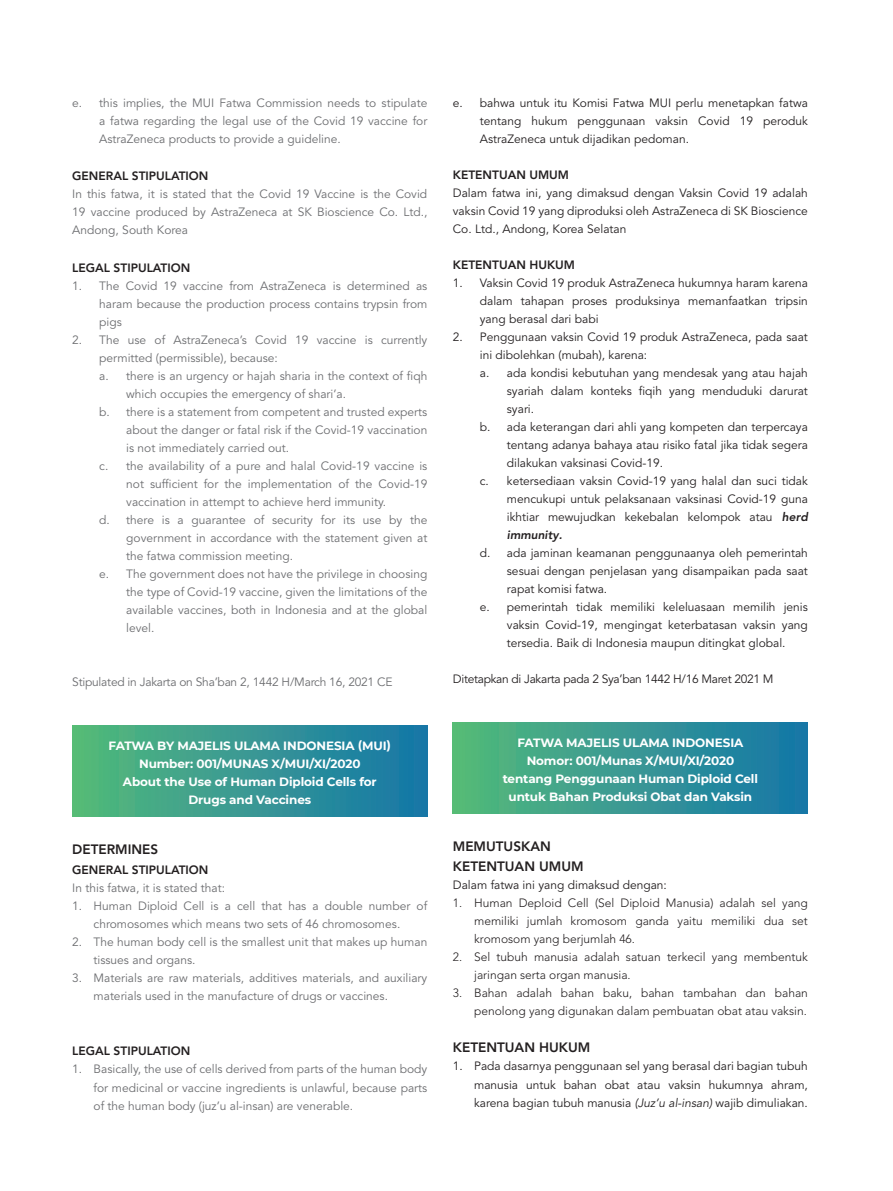
<style>
.page{position:relative;width:893px;height:1191px;background:#fff}
.page>*{position:absolute;margin:0;border:0;box-sizing:border-box;transform-origin:0 0}
.t1{font:800 13.5px/19.5px "Avenir LT Std";color:#231f20}
.t2{font:12px/18px "Avenir LT Std";color:#6c6d70;text-align:justify}
.t3{font:12px/18px "Avenir LT Std";color:#231f20;text-align:justify}
.t4{font:300 12px/18px "Avenir LT Std";color:#231f20;text-align:justify}
.t5{font:700 12px/18px "Montserrat";letter-spacing:-.01em;color:#fff;text-align:center}
.t6{font:800 12px "Avenir LT Std";color:#231f20}
.t7{font:12px "Avenir LT Std";letter-spacing:-.02em;color:#6c6d70}
.t8{font:12px "Avenir LT Std";letter-spacing:-.025em;color:#231f20}
.t9{font:italic 800 12px "Avenir LT Std";color:#231f20}
.s1{font-weight:800;font-style:italic}
.s2{font-style:italic}
</style>
<div class="page">
<div style="left:453px;top:722px;width:355px;height:92px;background:linear-gradient(to right,#57bb7a,#1575aa)"></div>
<div style="left:72px;top:725px;width:355px;height:92px;background:linear-gradient(to right,#57bb7a,#1675aa)"></div>
<p class="t2" style="left:99px;top:94px;width:330px;text-indent:-27px">e. this implies, the MUI Fatwa Commission needs to stipulate a fatwa regarding the legal use of the Covid 19 vaccine for AstraZeneca products to provide a guideline.</p>
<p class="t6" style="left:72px;top:169px;width:138px">GENERAL STIPULATION</p>
<p class="t2" style="left:72px;top:186px;width:357px">In this fatwa, it is stated that the Covid 19 Vaccine is the Covid 19 vaccine produced by AstraZeneca at SK Bioscience Co. Ltd., Andong, South Korea</p>
<p class="t6" style="left:72px;top:261px;width:120px">LEGAL STIPULATION</p>
<p class="t2" style="left:99px;top:277px;width:330px;text-indent:-27px">1. The Covid 19 vaccine from AstraZeneca is determined as haram because the production process contains trypsin from pigs</p>
<p class="t2" style="left:72px;top:331px;width:357px">2. The use of AstraZeneca’s Covid 19 vaccine is currently</p>
<p class="t2" style="left:99px;top:349px;width:180px">permitted (permissible), because:</p>
<p class="t2" style="left:99px;top:367px;width:330px">a. there is an urgency or hajah sharia in the context of fiqh</p>
<p class="t2" style="left:126px;top:385px;width:221px">which occupies the emergency of shari’a.</p>
<p class="t2" style="left:99px;top:403px;width:330px">b. there is a statement from competent and trusted experts</p>
<p class="t2" style="left:126px;top:421px;width:303px">about the danger or fatal risk if the Covid-19 vaccination</p>
<p class="t2" style="left:126px;top:439px;width:164px">is not immediately carried out.</p>
<p class="t2" style="left:99px;top:457px;width:330px">c. the availability of a pure and halal Covid-19 vaccine is</p>
<p class="t2" style="left:126px;top:475px;width:303px">not sufficient for the implementation of the Covid-19</p>
<p class="t2" style="left:126px;top:493px;width:261px">vaccination in attempt to achieve herd immunity.</p>
<p class="t2" style="left:99px;top:511px;width:330px">d. there is a guarantee of security for its use by the</p>
<p class="t2" style="left:126px;top:529px;width:303px">government in accordance with the statement given at</p>
<p class="t2" style="left:126px;top:547px;width:168px">the fatwa commission meeting.</p>
<p class="t2" style="left:99px;top:565px;width:330px">e. The government does not have the privilege in choosing</p>
<p class="t2" style="left:126px;top:583px;width:303px">the type of Covid-19 vaccine, given the limitations of the</p>
<p class="t2" style="left:126px;top:601px;width:303px">available vaccines, both in Indonesia and at the global</p>
<p class="t2" style="left:126px;top:619px;width:30px">level.</p>
<p class="t7" style="left:72px;top:675px;width:322px">Stipulated in Jakarta on Sha’ban 2, 1442 H/March 16, 2021 CE</p>
<p class="t5" style="left:108px;top:736px;width:284px">FATWA BY MAJELIS ULAMA INDONESIA (MUI)<br>Number: 001/MUNAS X/MUI/XI/2020<br>About the Use of Human Diploid Cells for<br>Drugs and Vaccines</p>
<p class="t1" style="left:72px;top:840px;width:87px">DETERMINES</p>
<p class="t6" style="left:72px;top:862px;width:138px">GENERAL STIPULATION</p>
<p class="t2" style="left:72px;top:879px;width:154px">In this fatwa, it is stated that:</p>
<p class="t2" style="left:72px;top:897px;width:357px;text-align:center">1. Human Diploid Cell is a cell that has a double number of chromosomes which means two sets of 46 chromosomes.</p>
<p class="t2" style="left:94px;top:933px;width:335px;text-indent:-21px">2. The human body cell is the smallest unit that makes up human tissues and organs.</p>
<p class="t2" style="left:94px;top:969px;width:335px;text-indent:-21px">3. Materials are raw materials, additives materials, and auxiliary materials used in the manufacture of drugs or vaccines.</p>
<p class="t6" style="left:72px;top:1044px;width:120px">LEGAL STIPULATION</p>
<p class="t2" style="left:94px;top:1060px;width:335px;text-indent:-21px">1. Basically, the use of cells derived from parts of the human body for medicinal or vaccine ingredients is unlawful, because parts of the human body (juz’u al-insan) are venerable.</p>
<p class="t3" style="left:480px;top:94px;width:330px;text-indent:-27px">e. bahwa untuk itu Komisi Fatwa MUI perlu menetapkan fatwa tentang hukum penggunaan vaksin Covid 19 peroduk AstraZeneca untuk dijadikan pedoman.</p>
<p class="t6" style="left:453px;top:168px;width:118px">KETENTUAN UMUM</p>
<p class="t3" style="left:453px;top:184px;width:357px">Dalam fatwa ini, yang dimaksud dengan Vaksin Covid 19 adalah vaksin Covid 19 yang diproduksi oleh AstraZeneca di SK Bioscience Co. Ltd., Andong, Korea Selatan</p>
<p class="t6" style="left:453px;top:258px;width:124px">KETENTUAN HUKUM</p>
<p class="t3" style="left:480px;top:274px;width:330px;text-indent:-27px">1. Vaksin Covid 19 produk AstraZeneca hukumnya haram karena dalam tahapan proses produksinya memanfaatkan tripsin yang berasal dari babi</p>
<p class="t3" style="left:453px;top:328px;width:357px">2. Penggunaan vaksin Covid 19 produk AstraZeneca, pada saat</p>
<p class="t3" style="left:480px;top:346px;width:169px">ini dibolehkan (mubah), karena:</p>
<p class="t3" style="left:480px;top:364px;width:330px">a. ada kondisi kebutuhan yang mendesak yang atau hajah</p>
<p class="t3" style="left:507px;top:382px;width:303px">syariah dalam konteks fiqih yang menduduki darurat</p>
<p class="t3" style="left:507px;top:400px;width:29px">syari.</p>
<p class="t3" style="left:480px;top:418px;width:330px">b. ada keterangan dari ahli yang kompeten dan terpercaya</p>
<p class="t3" style="left:507px;top:436px;width:303px">tentang adanya bahaya atau risiko fatal jika tidak segera</p>
<p class="t3" style="left:507px;top:454px;width:158px">dilakukan vaksinasi Covid-19.</p>
<p class="t3" style="left:480px;top:472px;width:330px">c. ketersediaan vaksin Covid-19 yang halal dan suci tidak</p>
<p class="t3" style="left:507px;top:490px;width:303px">mencukupi untuk pelaksanaan vaksinasi Covid-19 guna</p>
<p class="t3" style="left:507px;top:508px;width:303px">ikhtiar mewujudkan kekebalan kelompok atau <span class="s1">herd</span></p>
<p class="t9" style="left:507px;top:528px;width:57px">immunity.</p>
<p class="t3" style="left:480px;top:544px;width:330px">d. ada jaminan keamanan penggunaanya oleh pemerintah</p>
<p class="t3" style="left:507px;top:562px;width:303px">sesuai dengan penjelasan yang disampaikan pada saat</p>
<p class="t3" style="left:507px;top:580px;width:102px">rapat komisi fatwa.</p>
<p class="t3" style="left:480px;top:598px;width:330px">e. pemerintah tidak memiliki keleluasaan memilih jenis</p>
<p class="t3" style="left:507px;top:616px;width:303px">vaksin Covid-19, mengingat keterbatasan vaksin yang</p>
<p class="t3" style="left:507px;top:634px;width:280px">tersedia. Baik di Indonesia maupun ditingkat global.</p>
<p class="t8" style="left:453px;top:672px;width:322px">Ditetapkan di Jakarta pada 2 Sya’ban 1442 H/16 Maret 2021 M</p>
<p class="t5" style="left:503px;top:733px;width:257px">FATWA MAJELIS ULAMA INDONESIA Nomor: 001/Munas X/MUI/XI/2020 tentang Penggunaan Human Diploid Cell untuk Bahan Produksi Obat dan Vaksin</p>
<p class="t1" style="left:453px;top:837px;width:132px">MEMUTUSKAN<br>KETENTUAN UMUM</p>
<p class="t3" style="left:453px;top:876px;width:216px">Dalam fatwa ini yang dimaksud dengan:</p>
<p class="t4" style="left:474px;top:894px;width:335px;text-indent:-21px">1. Human Deploid Cell (Sel Diploid Manusia) adalah sel yang memiliki jumlah kromosom ganda yaitu memiliki dua set kromosom yang berjumlah 46.</p>
<p class="t4" style="left:474px;top:948px;width:335px;text-indent:-21px">2. Sel tubuh manusia adalah satuan terkecil yang membentuk jaringan serta organ manusia.</p>
<p class="t4" style="left:453px;top:984px;width:357px;text-align:right">3. Bahan adalah bahan baku, bahan tambahan dan bahan penolong yang digunakan dalam pembuatan obat atau vaksin.</p>
<p class="t1" style="left:453px;top:1038px;width:139px">KETENTUAN HUKUM</p>
<p class="t3" style="left:474px;top:1057px;width:335px;text-indent:-21px">1. Pada dasarnya penggunaan sel yang berasal dari bagian tubuh manusia untuk bahan obat atau vaksin hukumnya ahram, karena bagian tubuh manusia <span class="s2">(Juz’u al-insan)</span> wajib dimuliakan.</p>
</div>
